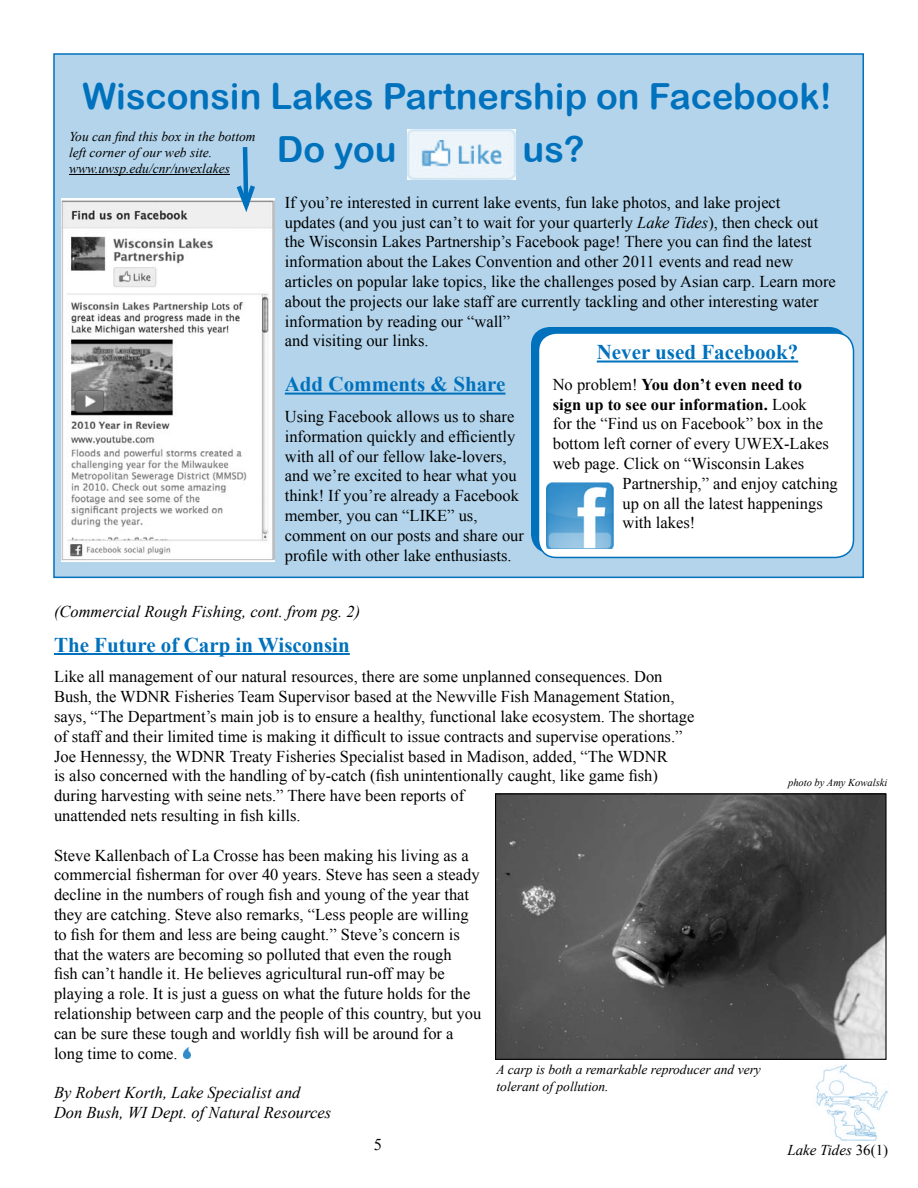
<style>
.page{position:relative;width:918px;height:1188px;background:#fff}
.page>*{position:absolute;margin:0;border:0;box-sizing:border-box;transform-origin:0 0}
.t1{font:36px "Arial Rounded MT Bold";color:#0071bc}
.t2{font:700 21px "Times New Roman";color:#0071bc}
.t3{font:16.5px/19.8px "Times New Roman";color:#000}
.t4{font:italic 16.5px/19.8px "Times New Roman";color:#000}
.t5{font:700 16.5px "Times New Roman";color:#000}
.t6{font:italic 15px "Times New Roman";color:#000}
.t7{font:italic 13.5px/16.2px "Times New Roman";color:#000}
.t8{font:italic 10.5px "Times New Roman";color:#000}
.s1{font-style:italic}
.s2{font-weight:400}
.s3{font-style:normal}
</style>
<div class="page">
<img style="left:816px;top:1064px;width:72px;height:77px">
<hr style="left:54px;top:653px;width:296px;height:2px;background:#0071bc">
<img style="left:497px;top:795px;width:388px;height:263px">
<div style="left:495px;top:793px;width:392px;height:267px;border:1px solid #000"></div>
<div style="left:53px;top:53px;width:811px;height:525px;background:#b3d4eb;border:2px solid #0071bc"></div>
<img style="left:408px;top:129px;width:108px;height:51px">
<svg style="left:184px;top:1048px;width:7px;height:11px"></svg>
<hr style="left:285px;top:393px;width:220px;height:2px;background:#0071bc">
<div style="left:532px;top:328px;width:315px;height:224px;background:#0071bc;border-radius:18px"></div>
<div style="left:531px;top:327px;width:317px;height:226px;border:2px solid #0071bc;border-radius:18px"></div>
<div style="left:538px;top:333px;width:316px;height:224px;background:#fff;border-radius:18px"></div>
<div style="left:538px;top:332px;width:316px;height:226px;border:2px solid #0071bc;border-radius:18px"></div>
<img style="left:546px;top:482px;width:68px;height:67px">
<hr style="left:597px;top:361px;width:201px;height:2px;background:#0071bc">
<img style="left:62px;top:198px;width:212px;height:364px">
<hr style="left:69px;top:174px;width:161px;height:1px;background:#000">
<svg style="left:233px;top:147px;width:26px;height:72px"></svg>
<h1 class="t1" style="left:82px;top:75px;width:751px">Wisconsin Lakes Partnership on Facebook!</h1>
<p class="t7" style="left:69px;top:128px;width:188px">You can find this box in the bottom left corner of our web site. www.uwsp.edu/cnr/uwexlakes</p>
<h1 class="t1" style="left:277px;top:128px;width:121px">Do you</h1>
<h1 class="t1" style="left:523px;top:128px;width:63px">us?</h1>
<p class="t3" style="left:285px;top:192px;width:553px">If you’re interested in current lake events, fun lake photos, and lake project<br>updates (and you just can’t to wait for your quarterly <span class="s1">Lake Tides</span>), then check out the Wisconsin Lakes Partnership’s Facebook page! There you can find the latest information about the Lakes Convention and other 2011 events and read new articles on popular lake topics, like the challenges posed by Asian carp. Learn more about the projects our lake staff are currently tackling and other interesting water information by reading our “wall”<br>and visiting our links.</p>
<p class="t2" style="left:285px;top:370px;width:222px">Add Comments &amp; Share</p>
<p class="t3" style="left:285px;top:406px;width:241px">Using Facebook allows us to share information quickly and efficiently with all of our fellow lake-lovers, and we’re excited to hear what you think! If you’re already a Facebook member, you can “LIKE” us, comment on our posts and share our profile with other lake enthusiasts.</p>
<p class="t2" style="left:597px;top:338px;width:203px">Never used Facebook?</p>
<p class="t5" style="left:553px;top:373px;width:251px"><span class="s2">No problem!</span> You don’t even need to</p>
<p class="t5" style="left:553px;top:393px;width:256px">sign up to see our information. <span class="s2">Look</span></p>
<p class="t3" style="left:553px;top:414px;width:272px">for the “Find us on Facebook” box in the</p>
<p class="t3" style="left:553px;top:434px;width:278px">bottom left corner of every UWEX-Lakes</p>
<p class="t3" style="left:553px;top:453px;width:253px">web page. Click on “Wisconsin Lakes</p>
<p class="t3" style="left:622px;top:473px;width:217px">Partnership,” and enjoy catching</p>
<p class="t3" style="left:622px;top:493px;width:202px">up on all the latest happenings</p>
<p class="t3" style="left:622px;top:513px;width:74px">with lakes!</p>
<p class="t4" style="left:54px;top:602px;width:308px">(Commercial Rough Fishing, cont. from pg. 2)</p>
<p class="t2" style="left:54px;top:630px;width:297px">The Future of Carp in Wisconsin</p>
<p class="t3" style="left:54px;top:667px;width:642px">Like all management of our natural resources, there are some unplanned consequences. Don Bush, the WDNR Fisheries Team Supervisor based at the Newville Fish Management Station, says, “The Department’s main job is to ensure a healthy, functional lake ecosystem. The shortage of staff and their limited time is making it difficult to issue contracts and supervise operations.” Joe Hennessy, the WDNR Treaty Fisheries Specialist based in Madison, added, “The WDNR<br>is also concerned with the handling of by-catch (fish unintentionally caught, like game fish) during harvesting with seine nets.” There have been reports of<br>unattended nets resulting in fish kills.</p>
<p class="t3" style="left:54px;top:845px;width:429px">Steve Kallenbach of La Crosse has been making his living as a commercial fisherman for over 40 years. Steve has seen a steady decline in the numbers of rough fish and young of the year that they are catching. Steve also remarks, “Less people are willing to fish for them and less are being caught.” Steve’s concern is that the waters are becoming so polluted that even the rough<br>fish can’t handle it. He believes agricultural run-off may be playing a role. It is just a guess on what the future holds for the relationship between carp and the people of this country, but you can be sure these tough and worldly fish will be around for a long time to come.</p>
<p class="t4" style="left:54px;top:1082px;width:279px">By Robert Korth, Lake Specialist and<br>Don Bush, WI Dept. of Natural Resources</p>
<p class="t7" style="left:496px;top:1061px;width:266px">A carp is both a remarkable reproducer and very tolerant of pollution.</p>
<p class="t8" style="left:788px;top:775px;width:101px">photo by Amy Kowalski</p>
<p class="t3" style="left:374px;top:1134px;width:10px">5</p>
<p class="t6" style="left:787px;top:1139px;width:102px">Lake Tides <span class="s3">36(1)</span></p>
</div>
